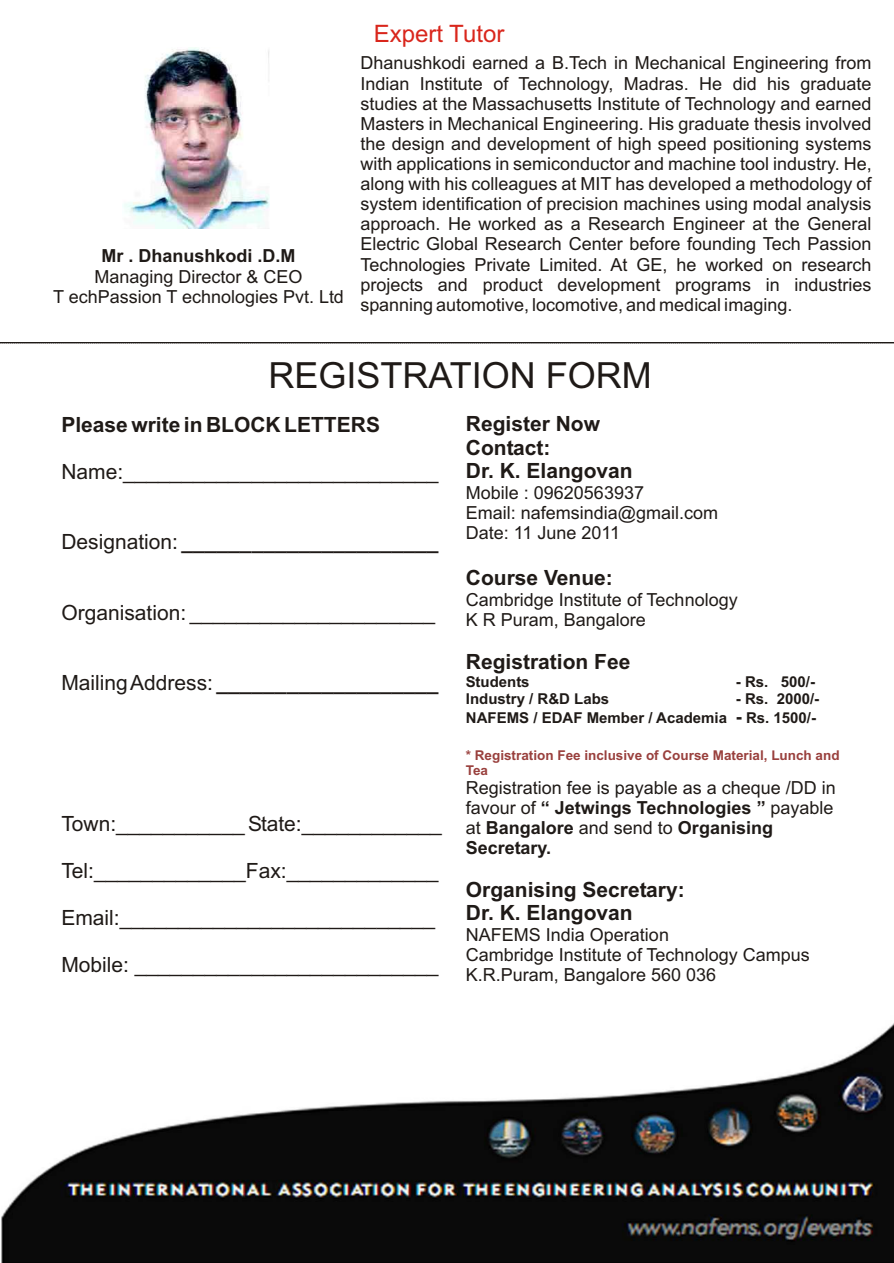
<style>
.page{position:relative;width:894px;height:1263px;background:#fff}
.page>*{position:absolute;margin:0;border:0;box-sizing:border-box;transform-origin:0 0}
.t1{font:36px "Arial";color:#1f1a17}
.t2{font:24px "Arial";color:#d9261c}
.t3{font:21px "Arial";color:#1f1a17}
.t4{font:700 21px/23.4px "Arial";color:#1f1a17}
.t5{font:18px/20.1px "Arial";color:#1f1a17}
.t6{font:700 18px "Arial";color:#1f1a17}
.t7{font:700 15px/19.5px "Arial";color:#1f1a17;text-align:right}
.t8{font:700 13.5px/15.1px "Arial";color:#99403d}
.s1{font-weight:400}
.s2{font-size:18px}
.s3{font-weight:700}
</style>
<div class="page">
<img style="left:1px;top:1023px;width:893px;height:240px">
<svg style="left:0;top:343px;width:894px;height:1px"></svg>
<img style="left:123px;top:48px;width:146px;height:181px">
<p class="t6" style="left:102px;top:249px;width:195px">Mr . Dhanushkodi .D.M</p>
<p class="t5" style="left:53px;top:268px;width:292px;text-align:center">Managing Director &amp; CEO<br>T echPassion T echnologies Pvt. Ltd</p>
<h2 class="t2" style="left:374px;top:25px;width:132px">Expert Tutor</h2>
<p class="t5" style="left:361px;top:55px;width:513px;text-align:justify">Dhanushkodi earned a B.Tech in Mechanical Engineering from Indian Institute of Technology, Madras. He did his graduate studies at the Massachusetts Institute of Technology and earned Masters in Mechanical Engineering. His graduate thesis involved the design and development of high speed positioning systems with applications in semiconductor and machine tool industry. He, along with his colleagues at MIT has developed a methodology of system identification of precision machines using modal analysis approach. He worked as a Research Engineer at the General Electric Global Research Center before founding Tech Passion Technologies Private Limited. At GE, he worked on research projects and product development programs in industries spanning automotive, locomotive, and medical imaging.</p>
<h1 class="t1" style="left:268px;top:362px;width:385px">REGISTRATION FORM</h1>
<p class="t4" style="left:61px;top:415px;width:320px">Please write in BLOCK LETTERS</p>
<p class="t3" style="left:61px;top:464px;width:379px">Name:___________________________</p>
<p class="t4" style="left:466px;top:414px;width:168px">Register Now<br>Contact:<br>Dr. K. Elangovan</p>
<p class="t5" style="left:466px;top:484px;width:254px">Mobile : 09620563937<br>Email: nafemsindia@gmail.com<br>Date: 11 June 2011</p>
<p class="t4" style="left:466px;top:568px;width:149px">Course Venue:</p>
<p class="t5" style="left:466px;top:591px;width:273px">Cambridge Institute of Technology<br>K R Puram, Bangalore</p>
<p class="t4" style="left:466px;top:652px;width:166px">Registration Fee</p>
<p class="t7" style="left:466px;top:674px;width:65px">Students</p>
<p class="t7" style="left:736px;top:674px;width:81px">- Rs. 500/-</p>
<p class="t7" style="left:466px;top:690px;width:145px">Industry / R&amp;D Labs</p>
<p class="t4" style="left:61px;top:532px;width:379px"><span class="s1">Designation:</span> ______________________</p>
<p class="t3" style="left:61px;top:605px;width:375px">Organisation: _____________________</p>
<p class="t4" style="left:61px;top:673px;width:379px"><span class="s1">Mailing Address:</span> ___________________</p>
<p class="t7" style="left:466px;top:690px;width:355px">- Rs. 2000/-<br>NAFEMS / EDAF Member / Academia <span class="s2">-</span> Rs. 1500/-</p>
<p class="t3" style="left:61px;top:816px;width:382px">Town:___________ State:____________</p>
<p class="t3" style="left:61px;top:863px;width:379px">Tel:_____________Fax:_____________</p>
<p class="t3" style="left:61px;top:910px;width:375px">Email:___________________________</p>
<p class="t3" style="left:61px;top:956px;width:379px">Mobile: __________________________</p>
<p class="t8" style="left:466px;top:748px;width:375px">* Registration Fee inclusive of Course Material, Lunch and<br>Tea</p>
<p class="t5" style="left:466px;top:779px;width:371px">Registration fee is payable as a cheque /DD in favour of <span class="s3">“ Jetwings Technologies ”</span> payable at <span class="s3">Bangalore</span> and send to <span class="s3">Organising Secretary.</span></p>
<p class="t4" style="left:466px;top:880px;width:220px">Organising Secretary:<br>Dr. K. Elangovan</p>
<p class="t5" style="left:466px;top:927px;width:345px">NAFEMS India Operation<br>Cambridge Institute of Technology Campus<br>K.R.Puram, Bangalore 560 036</p>
</div>
